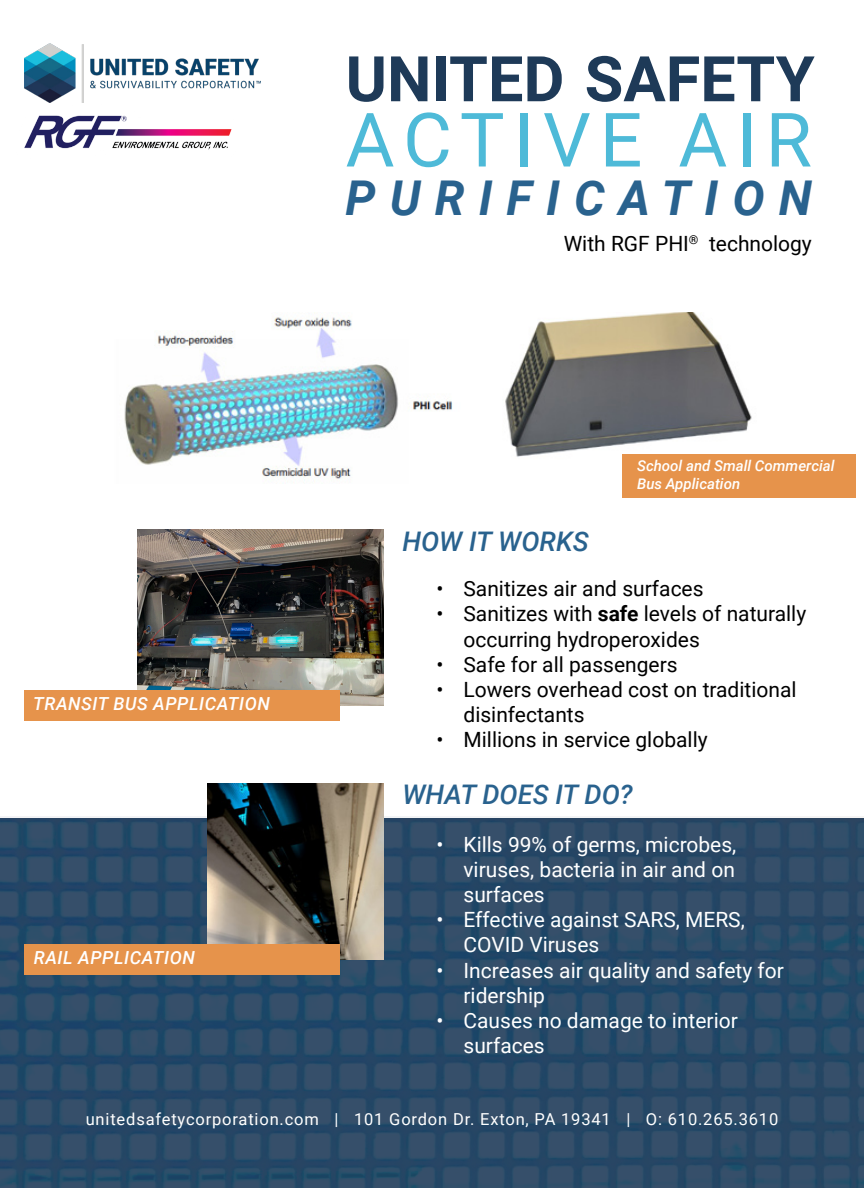
<style>
.page{position:relative;width:864px;height:1188px;background:#fff}
.page>*{position:absolute;margin:0;border:0;box-sizing:border-box;transform-origin:0 0}
.t1{font:75px "Roboto";letter-spacing:.12em;color:#4ebad8}
.t2{font:700 63px "Roboto";color:#1e3a58}
.t3{font:italic 700 48px "Roboto";letter-spacing:.29em;color:#29628e}
.t4{font:italic 500 27px "Roboto";color:#29628e}
.t5{font:21px/25.2px "Roboto";color:#000}
.t6{font:21px/25.2px "Roboto";color:#fff}
.t7{font:italic 500 18px "Roboto";letter-spacing:.03em;color:#fff}
.t8{font:16.5px "Roboto";letter-spacing:.05em;color:#fff}
.t9{font:italic 500 15px/18px "Roboto";color:#fff}
.s1{font-weight:700}
</style>
<div class="page">
<img style="left:505px;top:312px;width:247px;height:155px">
<div style="left:623px;top:454px;width:233px;height:44px;background:#e6934b"></div>
<img style="left:0;top:817px;width:864px;height:371px">
<img style="left:24px;top:44px;width:237px;height:59px">
<img style="left:24px;top:115px;width:208px;height:35px">
<img style="left:208px;top:783px;width:176px;height:176px">
<img style="left:138px;top:529px;width:246px;height:176px">
<div style="left:24px;top:944px;width:316px;height:31px;background:#e6934b"></div>
<div style="left:24px;top:690px;width:316px;height:30px;background:#e6934b"></div>
<img style="left:124px;top:312px;width:329px;height:170px">
<p class="t2" style="left:346px;top:35px;width:471px">UNITED SAFETY</p>
<p class="t1" style="left:346px;top:87px;width:468px">ACTIVE AIR</p>
<p class="t3" style="left:346px;top:164px;width:468px">PURIFICATION</p>
<p class="t5" style="left:564px;top:230px;width:250px">With RGF PHI<sup>®</sup> technology</p>
<p class="t7" style="left:33px;top:691px;width:238px">TRANSIT BUS APPLICATION</p>
<p class="t7" style="left:34px;top:945px;width:163px">RAIL APPLICATION</p>
<p class="t9" style="left:637px;top:456px;width:199px">School and Small Commercial<br>Bus Application</p>
<p class="t4" style="left:402px;top:523px;width:188px">HOW IT WORKS</p>
<p class="t5" style="left:436px;top:575px;width:269px">• Sanitizes air and surfaces</p>
<p class="t5" style="left:464px;top:601px;width:344px;text-indent:-27px">• Sanitizes with <span class="s1">safe</span> levels of naturally occurring hydroperoxides</p>
<p class="t5" style="left:436px;top:651px;width:243px">• Safe for all passengers</p>
<p class="t5" style="left:464px;top:676px;width:335px;text-indent:-27px">• Lowers overhead cost on traditional disinfectants</p>
<p class="t5" style="left:436px;top:727px;width:273px">• Millions in service globally</p>
<p class="t4" style="left:402px;top:775px;width:232px">WHAT DOES IT DO?</p>
<p class="t6" style="left:464px;top:831px;width:274px;text-align:justify;text-indent:-27px">• Kills 99% of germs, microbes, viruses, bacteria in air and on surfaces</p>
<p class="t6" style="left:464px;top:906px;width:283px;text-indent:-27px">• Effective against SARS, MERS,<br>COVID Viruses</p>
<p class="t6" style="left:464px;top:957px;width:322px;text-indent:-27px">• Increases air quality and safety for ridership</p>
<p class="t6" style="left:464px;top:1007px;width:276px;text-indent:-27px">• Causes no damage to interior surfaces</p>
<p class="t8" style="left:86px;top:1108px;width:694px">unitedsafetycorporation.com | 101 Gordon Dr. Exton, PA 19341 | O: 610.265.3610</p>
</div>
